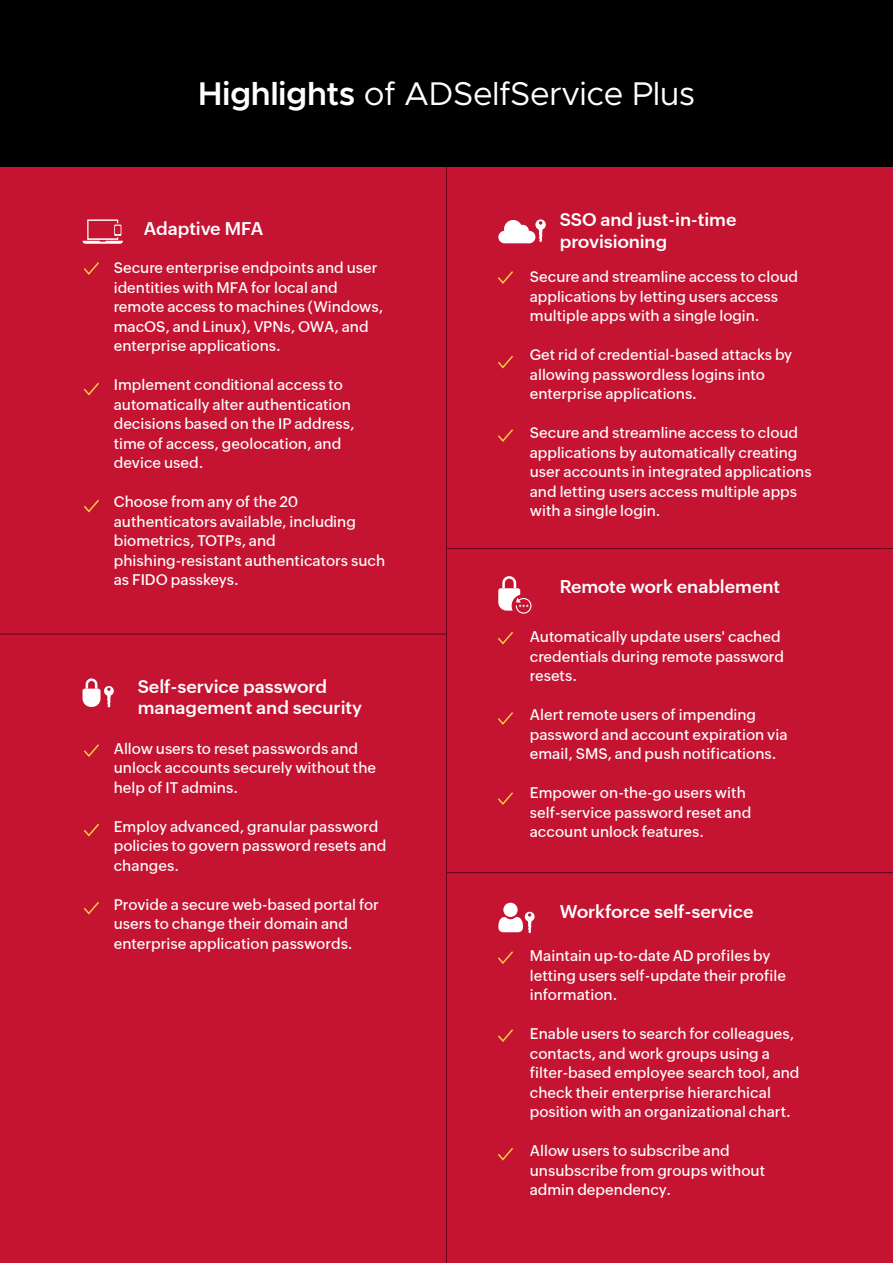
<style>
.page{position:relative;width:893px;height:1263px;background:#c41432}
.page>*{position:absolute;margin:0;border:0;box-sizing:border-box;transform-origin:0 0}
.t1{font:33px "Metropolis";letter-spacing:-.015em;color:#fff}
.t2{font:600 18px/21.6px "Zoho Puvi";color:#fff}
.t3{font:500 15px/19.5px "Zoho Puvi";color:#fff}
.s1{font-weight:600}
</style>
<div class="page">
<svg style="left:498px;top:219px;width:48px;height:24px"></svg>
<div style="left:0;top:0;width:893px;height:167px;background:#000"></div>
<svg style="left:84px;top:262px;width:15px;height:13px"></svg>
<svg style="left:84px;top:383px;width:15px;height:13px"></svg>
<svg style="left:84px;top:500px;width:15px;height:13px"></svg>
<svg style="left:498px;top:271px;width:15px;height:13px"></svg>
<svg style="left:498px;top:712px;width:15px;height:13px"></svg>
<svg style="left:498px;top:355px;width:15px;height:14px"></svg>
<svg style="left:498px;top:429px;width:15px;height:13px"></svg>
<svg style="left:498px;top:632px;width:15px;height:13px"></svg>
<svg style="left:498px;top:792px;width:15px;height:13px"></svg>
<svg style="left:498px;top:951px;width:15px;height:13px"></svg>
<svg style="left:498px;top:1029px;width:15px;height:13px"></svg>
<svg style="left:498px;top:1148px;width:15px;height:13px"></svg>
<svg style="left:84px;top:744px;width:15px;height:13px"></svg>
<svg style="left:84px;top:824px;width:15px;height:13px"></svg>
<svg style="left:84px;top:902px;width:15px;height:13px"></svg>
<svg style="left:83px;top:219px;width:40px;height:25px"></svg>
<hr style="left:446px;top:167px;width:1px;height:1096px;background:#66001b">
<hr style="left:0;top:634px;width:446px;height:1px;background:#66001b">
<hr style="left:446px;top:548px;width:447px;height:1px;background:#66001b">
<hr style="left:446px;top:872px;width:447px;height:1px;background:#66001b">
<svg style="left:83px;top:680px;width:31px;height:28px"></svg>
<svg style="left:498px;top:576px;width:34px;height:38px"></svg>
<svg style="left:498px;top:903px;width:37px;height:30px"></svg>
<h1 class="t1" style="left:198px;top:74px;width:498px"><span class="s1">Highlights</span> of ADSelfService Plus</h1>
<p class="t2" style="left:144px;top:216px;width:121px">Adaptive MFA</p>
<p class="t3" style="left:114px;top:257px;width:271px">Secure enterprise endpoints and user identities with MFA for local and remote access to machines (Windows, macOS, and Linux), VPNs, OWA, and enterprise applications.</p>
<p class="t3" style="left:114px;top:374px;width:242px">Implement conditional access to automatically alter authentication decisions based on the IP address, time of access, geolocation, and device used.</p>
<p class="t3" style="left:114px;top:491px;width:273px">Choose from any of the 20 authenticators available, including biometrics, TOTPs, and phishing-resistant authenticators such as FIDO passkeys.</p>
<p class="t2" style="left:138px;top:674px;width:226px">Self-service password management and security</p>
<p class="t3" style="left:114px;top:737px;width:264px">Allow users to reset passwords and unlock accounts securely without the help of IT admins.</p>
<p class="t3" style="left:114px;top:815px;width:274px">Employ advanced, granular password policies to govern password resets and changes.</p>
<p class="t3" style="left:114px;top:893px;width:267px">Provide a secure web-based portal for users to change their domain and enterprise application passwords.</p>
<p class="t2" style="left:560px;top:207px;width:178px">SSO and just-in-time provisioning</p>
<p class="t3" style="left:530px;top:266px;width:270px">Secure and streamline access to cloud applications by letting users access multiple apps with a single login.</p>
<p class="t3" style="left:530px;top:344px;width:264px">Get rid of credential-based attacks by allowing passwordless logins into enterprise applications.</p>
<p class="t3" style="left:530px;top:422px;width:283px">Secure and streamline access to cloud applications by automatically creating user accounts in integrated applications and letting users access multiple apps with a single login.</p>
<p class="t2" style="left:560px;top:574px;width:222px">Remote work enablement</p>
<p class="t3" style="left:530px;top:626px;width:256px">Automatically update users' cached credentials during remote password resets.</p>
<p class="t3" style="left:530px;top:704px;width:259px">Alert remote users of impending password and account expiration via email, SMS, and push notifications.</p>
<p class="t3" style="left:530px;top:782px;width:223px">Empower on-the-go users with self-service password reset and account unlock features.</p>
<p class="t2" style="left:560px;top:899px;width:195px">Workforce self-service</p>
<p class="t3" style="left:530px;top:945px;width:258px">Maintain up-to-date AD profiles by letting users self-update their profile information.</p>
<p class="t3" style="left:530px;top:1023px;width:271px">Enable users to search for colleagues, contacts, and work groups using a filter-based employee search tool, and check their enterprise hierarchical position with an organizational chart.</p>
<p class="t3" style="left:530px;top:1140px;width:237px">Allow users to subscribe and unsubscribe from groups without admin dependency.</p>
</div>
